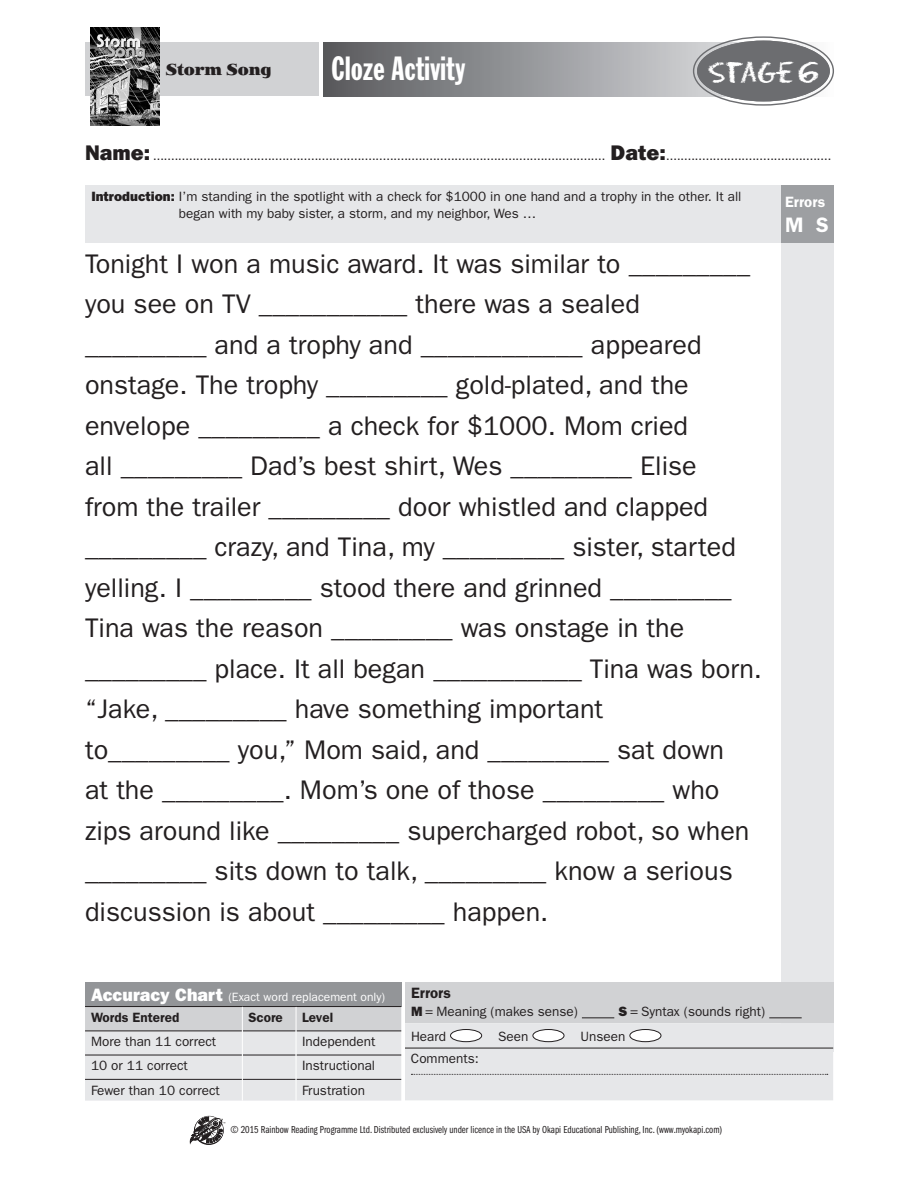
<style>
.page{position:relative;width:918px;height:1188px;background:#fff}
.page>*{position:absolute;margin:0;border:0;box-sizing:border-box;transform-origin:0 0}
.Sheet_title{font:33px "Franklin Gothic Std Extra Cond";letter-spacing:.005em;color:#fff}
.Activity_text{font:27px/40.5px "ITC Franklin Gothic Std";color:#231f20}
.t1{font:26.7px "Eraser";letter-spacing:-.03em;color:#fff}
.t2{font:600 21px "ITC Franklin Gothic Std";color:#fff}
.t3{font:900 16.5px "Jimbo Std";letter-spacing:-.005em;color:#231f20;scale:.88 1}
.t4{font:600 15px "ITC Franklin Gothic Std";color:#fff}
.t5{font:600 15px "ITC Franklin Gothic Std";color:#231f20}
.Intro_text{font:13.5px/16.5px "ITC Franklin Gothic Std";color:#231f20}
.t6{font:600 13.5px "ITC Franklin Gothic Std";color:#231f20}
.t7{font:12px "Franklin Gothic IT Cby BT";color:#231f20}
.t8{font:12px "ITC Franklin Gothic Std";color:#fff}
.t9{font:10.5px "ITC Franklin Gothic Std Bk Cp";color:#231f20}
.s1{font-weight:800;font-size:21px}
.s2{font-family:"ITC Franklin Gothic Std Hvy"}
.s3{font-family:"ITC Franklin Gothic Std Hvy";font-size:18px}
</style>
<div class="page">
<div style="left:85px;top:43px;width:234px;height:53px;background:#d1d2d4"></div>
<img style="left:90px;top:27px;width:70px;height:99px">
<svg style="left:189px;top:1117px;width:36px;height:28px"></svg>
<div style="left:85px;top:186px;width:696px;height:57px;background:#e6e7e9"></div>
<div style="left:85px;top:982px;width:316px;height:25px;background:#939598"></div>
<hr style="left:85px;top:1006px;width:157px;height:1px;background:#231f20">
<hr style="left:242px;top:1006px;width:54px;height:1px;background:#231f20">
<hr style="left:296px;top:1006px;width:105px;height:1px;background:#231f20">
<div style="left:781px;top:186px;width:52px;height:57px;background:#9d9fa2"></div>
<div style="left:781px;top:243px;width:52px;height:809px;background:#e6e7e9"></div>
<svg style="left:323px;top:43px;width:510px;height:53px;background:#959699"></svg>
<div style="left:697px;top:41px;width:133px;height:60px;background:#6c6d70;border-radius:50%"></div>
<div style="left:697px;top:41px;width:133px;height:60px;border:4px solid #6c6d70;border-radius:50%"></div>
<div style="left:405px;top:982px;width:428px;height:41px;background:#d1d2d4"></div>
<svg style="left:85px;top:1007px;width:748px;height:94px;background:#dcdddf"></svg>
<p class="t3" style="left:166px;top:60px;width:122px">Storm Song</p>
<p class="Sheet_title" style="left:332px;top:51px;width:135px">Cloze Activity</p>
<p class="t1" style="left:708px;top:57px;width:112px">Stage 6</p>
<p class="t7" style="left:85px;top:148px;width:748px"><span class="s1">Name:</span> .............................................................................................................................. <span class="s1">Date:</span>..............................................</p>
<p class="Intro_text" style="left:179px;top:189px;width:564px;text-indent:-87px"><span class="s2">Introduction:</span> I’m standing in the spotlight with a check for $1000 in one hand and a trophy in the other. It all began with my baby sister, a storm, and my neighbor, Wes …</p>
<p class="t4" style="left:785px;top:193px;width:42px">Errors</p>
<p class="t2" style="left:785px;top:213px;width:45px">M S</p>
<p class="Activity_text" style="left:85px;top:244px;width:679px">Tonight I won a music award. It was similar to _________ you see on TV ___________ there was a sealed _________ and a trophy and ____________ appeared onstage. The trophy _________ gold-plated, and the envelope _________ a check for $1000. Mom cried<br>all _________ Dad’s best shirt, Wes _________ Elise<br>from the trailer _________ door whistled and clapped _________ crazy, and Tina, my _________ sister, started yelling. I _________ stood there and grinned _________ Tina was the reason _________ was onstage in the _________ place. It all began ___________ Tina was born. “Jake, _________ have something important<br>to_________ you,” Mom said, and _________ sat down<br>at the _________. Mom’s one of those _________ who zips around like _________ supercharged robot, so when _________ sits down to talk, _________ know a serious discussion is about _________ happen.</p>
<p class="t8" style="left:91px;top:990px;width:296px"><span class="s3">Accuracy Chart</span> (Exact word replacement only)</p>
<p class="t6" style="left:91px;top:1009px;width:90px">Words Entered</p>
<p class="t6" style="left:248px;top:1009px;width:36px">Score</p>
<p class="t6" style="left:302px;top:1009px;width:33px">Level</p>
<p class="Intro_text" style="left:91px;top:1033px;width:127px">More than 11 correct</p>
<p class="Intro_text" style="left:302px;top:1033px;width:75px">Independent</p>
<p class="Intro_text" style="left:91px;top:1058px;width:98px">10 or 11 correct</p>
<p class="Intro_text" style="left:302px;top:1058px;width:75px">Instructional</p>
<p class="Intro_text" style="left:91px;top:1082px;width:130px">Fewer than 10 correct</p>
<p class="Intro_text" style="left:302px;top:1082px;width:65px">Frustration</p>
<p class="t5" style="left:411px;top:984px;width:42px">Errors</p>
<p class="Intro_text" style="left:411px;top:1004px;width:168px"><span class="s2">M</span> = Meaning (makes sense)</p>
<p class="Intro_text" style="left:618px;top:1004px;width:148px"><span class="s2">S</span> = Syntax (sounds right)</p>
<p class="Intro_text" style="left:411px;top:1028px;width:37px">Heard</p>
<p class="Intro_text" style="left:498px;top:1028px;width:32px">Seen</p>
<p class="Intro_text" style="left:581px;top:1028px;width:46px">Unseen</p>
<p class="Intro_text" style="left:411px;top:1051px;width:69px">Comments:</p>
<p class="t9" style="left:230px;top:1124px;width:493px">© 2015 Rainbow Reading Programme Ltd. Distributed exclusively under licence in the USA by Okapi Educational Publishing, Inc. (www.myokapi.com)</p>
</div>
